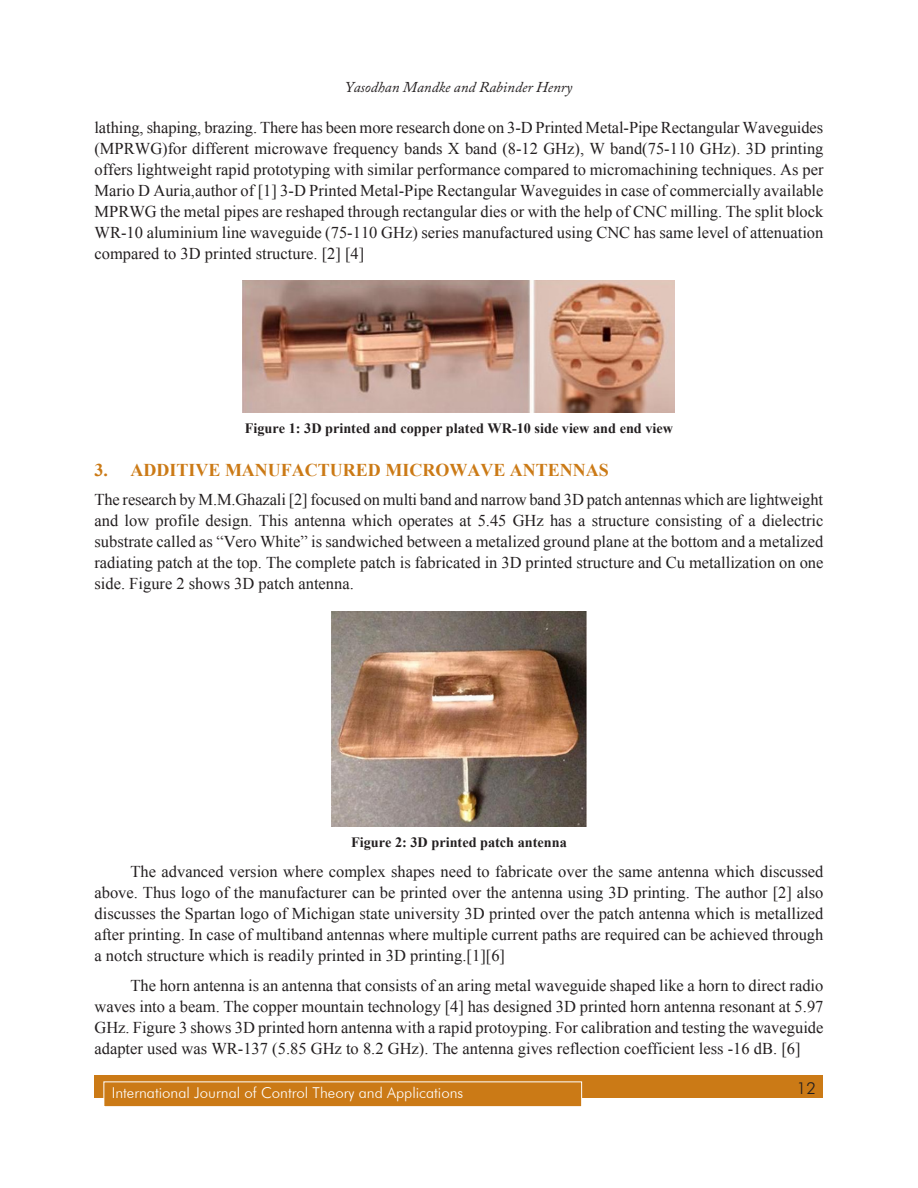
<style>
.page{position:relative;width:918px;height:1188px;background:#fff}
.page>*{position:absolute;margin:0;border:0;box-sizing:border-box;transform-origin:0 0}
.Subhead_1{font:700 18px "Times New Roman";color:#cb7a16}
.Body_text{font:16.5px/21px "Times New Roman";color:#231f20;text-align:justify}
.t1{font:300 16.5px "Futura BT";color:#231f20}
.t2{font:300 15px "Futura BT";color:#fff}
.t3{font:italic 15px "Adobe Caslon Pro";color:#231f20}
.t4{font:700 14.25px "Times New Roman";color:#231f20}
</style>
<div class="page">
<div style="left:94px;top:1076px;width:730px;height:22px;background:#cb7a16"></div>
<div style="left:104px;top:1082px;width:478px;height:25px;background:#cb7a16"></div>
<div style="left:104px;top:1082px;width:478px;height:25px;border:1px solid #fff"></div>
<img style="left:242px;top:281px;width:432px;height:131px">
<img style="left:332px;top:611px;width:255px;height:216px">
<p class="t3" style="left:346px;top:78px;width:228px">Yasodhan Mandke and Rabinder Henry</p>
<p class="Body_text" style="left:94px;top:117px;width:731px">lathing, shaping, brazing. There has been more research done on 3-D Printed Metal-Pipe Rectangular Waveguides (MPRWG)for different microwave frequency bands X band (8-12 GHz), W band(75-110 GHz). 3D printing offers lightweight rapid prototyping with similar performance compared to micromachining techniques. As per Mario D Auria,author of [1] 3-D Printed Metal-Pipe Rectangular Waveguides in case of commercially available MPRWG the metal pipes are reshaped through rectangular dies or with the help of CNC milling. The split block WR-10 aluminium line waveguide (75-110 GHz) series manufactured using CNC has same level of attenuation compared to 3D printed structure. [2] [4]</p>
<p class="t4" style="left:245px;top:419px;width:430px">Figure 1: 3D printed and copper plated WR-10 side view and end view</p>
<p class="Subhead_1" style="left:94px;top:458px;width:200px">3. Additive Manufac</p>
<p class="Subhead_1" style="left:318px;top:458px;width:292px">tured Microwave antennas</p>
<p class="Body_text" style="left:94px;top:489px;width:731px">The research by M.M.Ghazali [2] focused on multi band and narrow band 3D patch antennas which are lightweight and low profile design. This antenna which operates at 5.45 GHz has a structure consisting of a dielectric substrate called as “Vero White” is sandwiched between a metalized ground plane at the bottom and a metalized radiating patch at the top. The complete patch is fabricated in 3D printed structure and Cu metallization on one side. Figure 2 shows 3D patch antenna.</p>
<p class="t4" style="left:351px;top:833px;width:217px">Figure 2: 3D printed patch antenna</p>
<p class="Body_text" style="left:94px;top:861px;width:731px;text-indent:36px">The advanced version where complex shapes need to fabricate over the same antenna which discussed above. Thus logo of the manufacturer can be printed over the antenna using 3D printing. The author [2] also discusses the Spartan logo of Michigan state university 3D printed over the patch antenna which is metallized after printing. In case of multiband antennas where multiple current paths are required can be achieved through a notch structure which is readily printed in 3D printing.[1][6]</p>
<p class="Body_text" style="left:94px;top:975px;width:731px;text-indent:36px">The horn antenna is an antenna that consists of an aring metal waveguide shaped like a horn to direct radio waves into a beam. The copper mountain technology [4] has designed 3D printed horn antenna resonant at 5.97<br>GHz. Figure 3 shows 3D printed horn antenna with a rapid protoyping. For calibration and testing the waveguide adapter used was WR-137 (5.85 GHz to 8.2 GHz). The antenna gives reflection coefficient less -16 dB. [6]</p>
<p class="t2" style="left:112px;top:1084px;width:353px">International Journal of Control Theory and Applications</p>
<p class="t1" style="left:797px;top:1078px;width:21px">12</p>
</div>
